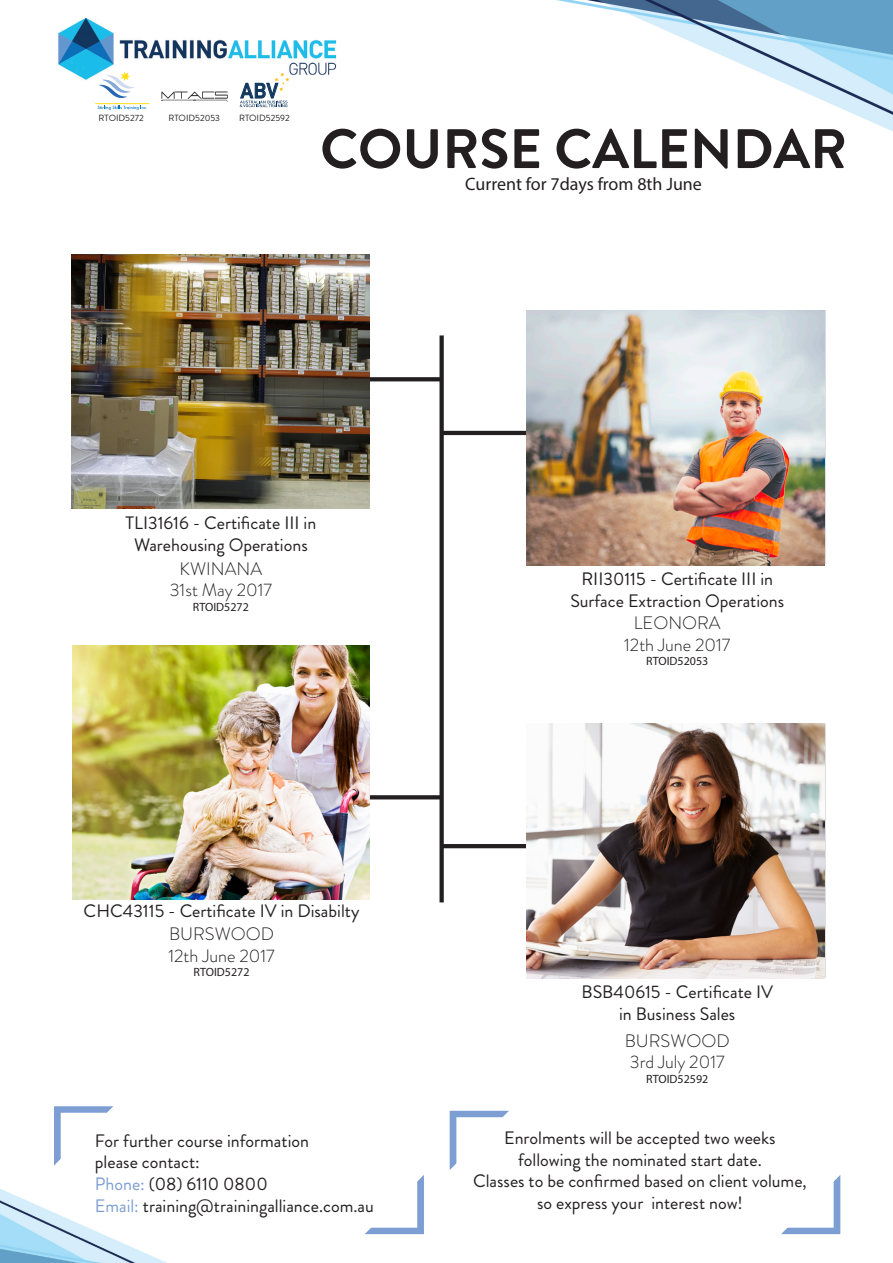
<style>
.page{position:relative;width:893px;height:1263px;background:#fff}
.page>*{position:absolute;margin:0;border:0;box-sizing:border-box;transform-origin:0 0}
.t1{font:700 55.5px "Brandon Grotesque";color:#231f20}
.t2{font:700 20.85px "DIN Alternate";color:#10375e}
.t3{font:18px/21.6px "Brandon Grotesque";color:#231f20;text-align:center}
.t4{font:300 18px/21.6px "Brandon Grotesque";color:#231f20;text-align:center}
.t5{font:18px "Myriad Pro";color:#231f20}
.t6{font:12px "Myriad Pro";color:#231f20}
.t7{font:9px "Brandon Grotesque";color:#231f20}
.s1{color:#7c9ed2}
</style>
<div class="page">
<img style="left:0;top:1189px;width:167px;height:74px">
<svg style="left:449px;top:1110px;width:60px;height:60px"></svg>
<svg style="left:365px;top:1175px;width:59px;height:60px"></svg>
<svg style="left:781px;top:1175px;width:60px;height:60px"></svg>
<svg style="left:54px;top:1106px;width:59px;height:60px"></svg>
<img style="left:556px;top:0;width:337px;height:132px">
<img style="left:58px;top:17px;width:279px;height:75px">
<svg style="left:98px;top:72px;width:37px;height:26px"></svg>
<hr style="left:95px;top:103px;width:54px;height:1px;background:#ffdd17">
<svg style="left:98px;top:106px;width:49px;height:4px"></svg>
<svg style="left:161px;top:92px;width:67px;height:10px"></svg>
<svg style="left:240px;top:73px;width:49px;height:34px"></svg>
<div style="left:439px;top:335px;width:5px;height:567px;background:#231f20"></div>
<svg style="left:370px;top:795px;width:70px;height:4px"></svg>
<svg style="left:369px;top:377px;width:71px;height:4px"></svg>
<hr style="left:442px;top:431px;width:383px;height:4px;background:#231f20">
<hr style="left:442px;top:844px;width:383px;height:4px;background:#231f20">
<img style="left:72px;top:255px;width:297px;height:253px">
<img style="left:72px;top:646px;width:298px;height:253px">
<img style="left:527px;top:310px;width:297px;height:256px">
<img style="left:527px;top:724px;width:297px;height:255px">
<p class="t7" style="left:99px;top:112px;width:47px">RTOID5272</p>
<p class="t7" style="left:168px;top:112px;width:53px">RTOID52053</p>
<p class="t2" style="left:241px;top:75px;width:39px">ABV</p>
<p class="t7" style="left:239px;top:112px;width:52px">RTOID52592</p>
<p class="t1" style="left:320px;top:110px;width:528px">COURSE CALENDAR</p>
<p class="t5" style="left:465px;top:173px;width:238px">Current for 7days from 8th June</p>
<p class="t3" style="left:126px;top:513px;width:192px">TLI31616 - Certificate III in<br>Warehousing Operations</p>
<p class="t4" style="left:170px;top:558px;width:104px">KWINANA<br>31st May 2017</p>
<p class="t6" style="left:193px;top:599px;width:57px">RTOID5272</p>
<p class="t3" style="left:84px;top:900px;width:277px">CHC43115 - Certificate IV in Disabilty</p>
<p class="t4" style="left:168px;top:923px;width:108px;text-align:left">BURSWOOD<br>12th June 2017</p>
<p class="t6" style="left:194px;top:965px;width:57px">RTOID5272</p>
<p class="t3" style="left:95px;top:1130px;width:216px;text-align:left">For further course information please contact:<br><span class="s1">Phone:</span> (08) 6110 0800</p>
<p class="t3" style="left:95px;top:1195px;width:280px"><span class="s1">Email:</span> training@trainingalliance.com.au</p>
<p class="t3" style="left:570px;top:568px;width:215px">RII30115 - Certificate III in<br>Surface Extraction Operations</p>
<p class="t4" style="left:624px;top:612px;width:108px">LEONORA<br>12th June 2017</p>
<p class="t6" style="left:646px;top:654px;width:64px">RTOID52053</p>
<p class="t3" style="left:581px;top:981px;width:193px">BSB40615 - Certificate IV in Business Sales</p>
<p class="t4" style="left:625px;top:1030px;width:106px;text-align:left">BURSWOOD<br>3rd July 2017</p>
<p class="t6" style="left:646px;top:1071px;width:64px">RTOID52592</p>
<p class="t3" style="left:473px;top:1127px;width:335px">Enrolments will be accepted two weeks following the nominated start date.<br>Classes to be confirmed based on client volume, so express your interest now!</p>
</div>
